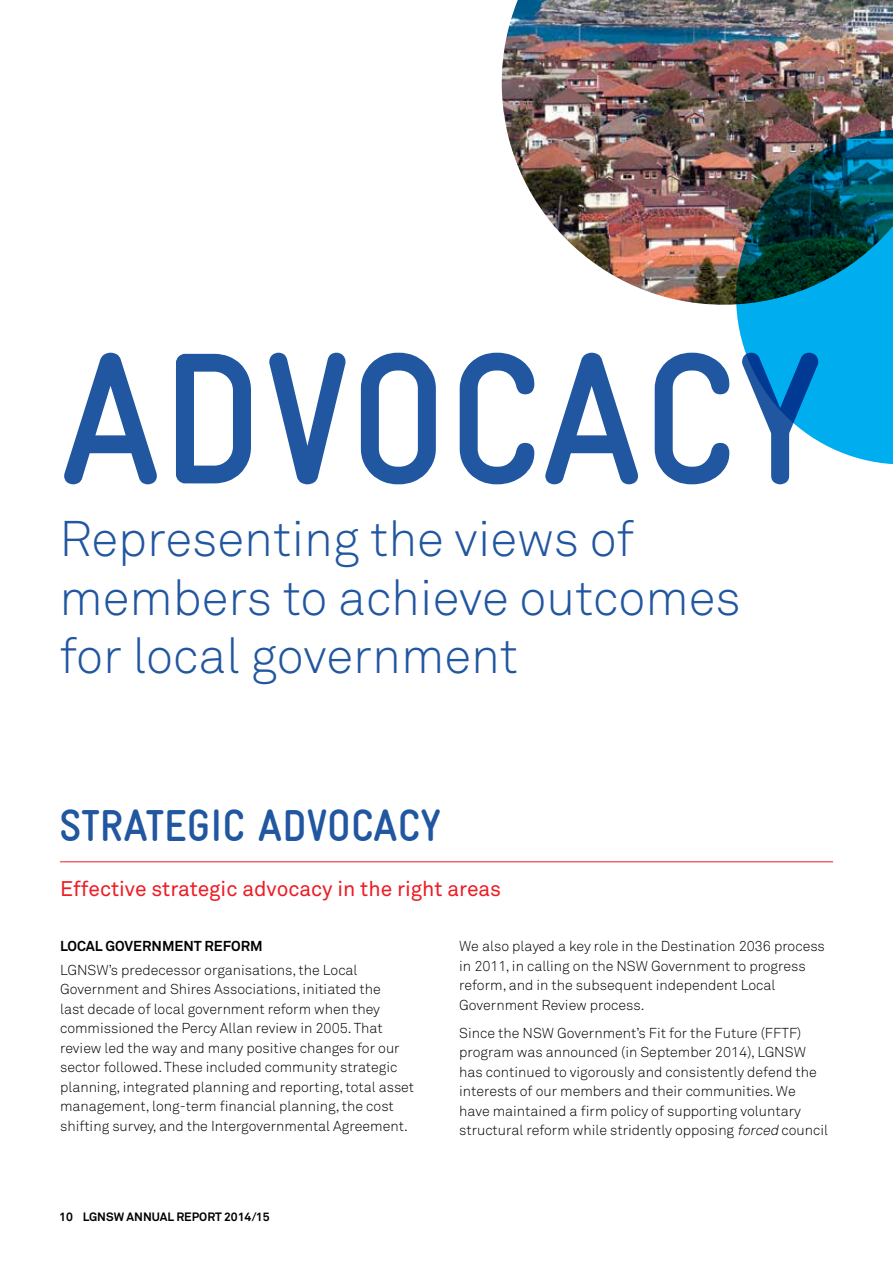
<style>
.page{position:relative;width:893px;height:1263px;background:#fff}
.page>*{position:absolute;margin:0;border:0;box-sizing:border-box;transform-origin:0 0}
.t1{font:700 condensed 187.5px "Gravur";color:#2156a0}
.t2{font:300 49.5px/58.5px "Akkurat";color:#2156a0}
.t3{font:700 condensed 45px "Gravur";color:#2156a0}
.t4{font:21px "Akkurat";color:#ed1c24}
.t5{font:300 14.25px/19.5px "Akkurat";color:#000}
.t6{font:700 14.25px "Akkurat";color:#000}
.t7{font:700 12px "Akkurat";color:#000}
.s1{font-style:italic}
</style>
<div class="page">
<hr style="left:60px;top:861px;width:773px;height:1px;background:#ed1c24">
<img style="left:502px;top:0;width:391px;height:305px">
<img style="left:736px;top:129px;width:157px;height:335px">
<h1 class="t1" style="left:60px;top:315px;width:767px">ADVOCACY</h1>
<h2 class="t2" style="left:60px;top:509px;width:683px">Representing the views of members to achieve outcomes for local government</h2>
<h3 class="t3" style="left:60px;top:801px;width:383px">STRATEGIC ADVOCACY</h3>
<h3 class="t4" style="left:60px;top:876px;width:443px">Effective strategic advocacy in the right areas</h3>
<p class="t5" style="left:459px;top:936px;width:367px">We also played a key role in the Destination 2036 process in 2011, in calling on the NSW Government to progress reform, and in the subsequent independent Local Government Review process.</p>
<p class="t5" style="left:459px;top:1022px;width:370px">Since the NSW Government’s Fit for the Future (FFTF) program was announced (in September 2014), LGNSW has continued to vigorously and consistently defend the interests of our members and their communities. We have maintained a firm policy of supporting voluntary structural reform while stridently opposing <span class="s1">forced</span> council</p>
<p class="t6" style="left:60px;top:937px;width:204px">LOCAL GOVERNMENT REFORM</p>
<p class="t5" style="left:60px;top:960px;width:356px">LGNSW’s predecessor organisations, the Local Government and Shires Associations, initiated the<br>last decade of local government reform when they commissioned the Percy Allan review in 2005. That review led the way and many positive changes for our sector followed. These included community strategic planning, integrated planning and reporting, total asset management, long-term financial planning, the cost shifting survey, and the Intergovernmental Agreement.</p>
<p class="t7" style="left:59px;top:1209px;width:212px">10 LGNSW ANNUAL REPORT 2014/15</p>
</div>
